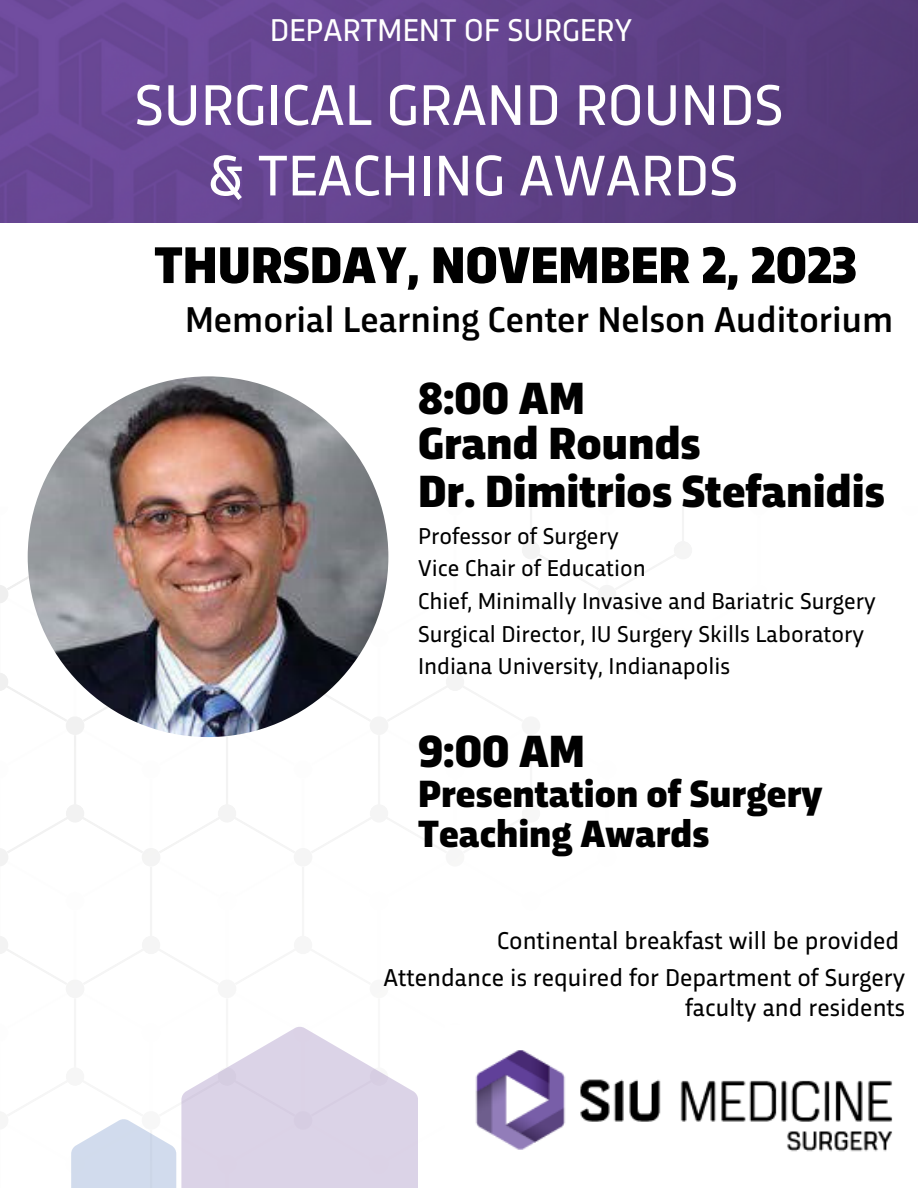
<style>
.page{position:relative;width:918px;height:1188px;background:#fff}
.page>*{position:absolute;margin:0;border:0;box-sizing:border-box;transform-origin:0 0}
.t1{font:60px "Trasandina";color:#fff}
.t2{font:900 54px "Trasandina";color:#000}
.t3{font:900 47.25px "Trasandina";color:#000}
.t4{font:900 39.75px/39.3px "Trasandina";color:#000}
.t5{font:500 37.5px "Trasandina";color:#000}
.t6{font:33px "Trasandina";color:#fff}
.t7{font:25.5px/30.3px "Trasandina";color:#000;text-align:right}
.t8{font:24px "Trasandina";color:#000}
</style>
<div class="page">
<svg style="left:0;top:506px;width:689px;height:682px"></svg>
<img style="left:445px;top:1025px;width:448px;height:150px">
<svg style="left:181px;top:1026px;width:237px;height:162px;fill:#dbd3e7"></svg>
<img style="left:0;top:0;width:918px;height:223px">
<svg style="left:71px;top:1119px;width:105px;height:69px;fill:#d1dbed"></svg>
<img style="left:28px;top:376px;width:360px;height:361px;border-radius:50%">
<p class="t6" style="left:270px;top:18px;width:364px">DEPARTMENT OF SURGERY</p>
<p class="t1" style="left:135px;top:83px;width:650px">SURGICAL GRAND ROUNDS</p>
<p class="t1" style="left:208px;top:153px;width:532px">&amp; TEACHING AWARDS</p>
<p class="t2" style="left:154px;top:245px;width:704px">THURSDAY, NOVEMBER 2, 2023</p>
<p class="t5" style="left:185px;top:306px;width:710px">Memorial Learning Center Nelson Auditorium</p>
<p class="t3" style="left:418px;top:381px;width:168px">8:00 AM</p>
<p class="t3" style="left:418px;top:426px;width:284px">Grand Rounds</p>
<p class="t3" style="left:418px;top:473px;width:468px">Dr. Dimitrios Stefanidis</p>
<p class="t8" style="left:418px;top:527px;width:202px">Professor of Surgery</p>
<p class="t8" style="left:418px;top:559px;width:229px">Vice Chair of Education</p>
<p class="t8" style="left:418px;top:592px;width:459px">Chief, Minimally Invasive and Bariatric Surgery</p>
<p class="t8" style="left:418px;top:625px;width:448px">Surgical Director, IU Surgery Skills Laboratory</p>
<p class="t8" style="left:418px;top:657px;width:314px">Indiana University, Indianapolis</p>
<p class="t3" style="left:418px;top:733px;width:168px">9:00 AM</p>
<p class="t4" style="left:418px;top:778px;width:406px">Presentation of Surgery<br>Teaching Awards</p>
<p class="t7" style="left:497px;top:928px;width:404px">Continental breakfast will be provided</p>
<p class="t7" style="left:383px;top:964px;width:523px">Attendance is required for Department of Surgery faculty and residents</p>
</div>
